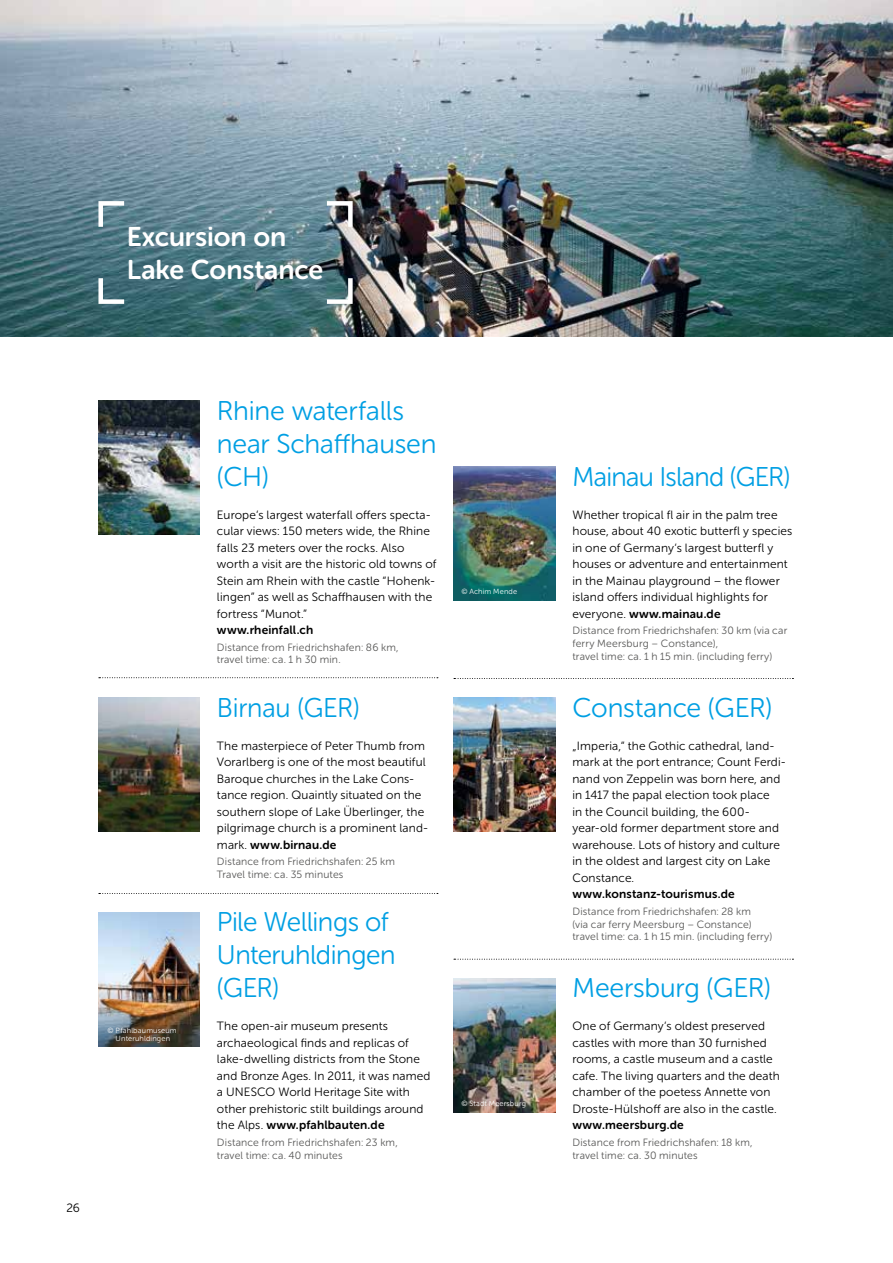
<style>
.page{position:relative;width:893px;height:1263px;background:#fff}
.page>*{position:absolute;margin:0;border:0;box-sizing:border-box;transform-origin:0 0}
.t1{font:27px/33px "Museo Sans Rounded 300";letter-spacing:-.01em;color:#009fe3}
.t2{font:27px/33px "Museo Sans Rounded 700";letter-spacing:-.005em;color:#fff}
.t3{font:12px/16.5px "Museo Sans Rounded 300";letter-spacing:.01em;color:#000}
.t4{font:12px "Museo Sans Rounded 700";letter-spacing:.015em;color:#000}
.t5{font:10.5px/12.6px "Museo Sans Rounded 300";letter-spacing:.015em;color:#575756}
.t6{font:7.5px/8.2px "Museo Sans Rounded 300";letter-spacing:.025em;color:#fff;text-align:center}
.s1{font-family:"Museo Sans Rounded 300"}
</style>
<div class="page">
<img style="left:0;top:0;width:893px;height:337px">
<svg style="left:322px;top:274px;width:33px;height:32px"></svg>
<svg style="left:322px;top:199px;width:33px;height:32px"></svg>
<svg style="left:96px;top:274px;width:33px;height:32px"></svg>
<svg style="left:96px;top:199px;width:33px;height:32px"></svg>
<img style="left:454px;top:697px;width:101px;height:135px">
<img style="left:98px;top:400px;width:102px;height:135px">
<img style="left:98px;top:697px;width:102px;height:135px">
<svg style="left:99px;top:893px;width:339px;height:1px"></svg>
<svg style="left:99px;top:677px;width:339px;height:1px"></svg>
<svg style="left:454px;top:678px;width:339px;height:1px"></svg>
<svg style="left:454px;top:959px;width:339px;height:1px"></svg>
<img style="left:98px;top:913px;width:102px;height:134px">
<img style="left:454px;top:466px;width:101px;height:135px">
<img style="left:454px;top:978px;width:101px;height:134px">
<h1 class="t2" style="left:127px;top:220px;width:198px">Excursion on<br>Lake Constance</h1>
<p class="t6" style="left:108px;top:1026px;width:71px">© Pfahlbaumuseum<br>Unteruhldingen</p>
<p class="t3" style="left:66px;top:1200px;width:15px">26</p>
<h1 class="t1" style="left:217px;top:394px;width:221px">Rhine waterfalls near Schaffhausen (CH)</h1>
<p class="t3" style="left:217px;top:507px;width:221px">Europe‘s largest waterfall offers specta&shy;cular views: 150 meters wide, the Rhine falls 23 meters over the rocks. Also worth a visit are the historic old towns of Stein am Rhein with the castle “Hohenk&shy;lingen” as well as Schaffhausen with the fortress “Munot.”</p>
<p class="t4" style="left:217px;top:623px;width:98px">www.rheinfall.ch</p>
<p class="t5" style="left:217px;top:641px;width:183px">Distance from Friedrichshafen: 86 km, travel time: ca. 1 h 30 min.</p>
<h1 class="t1" style="left:217px;top:691px;width:144px">Birnau (GER)</h1>
<p class="t3" style="left:217px;top:738px;width:213px">The masterpiece of Peter Thumb from Vorarlberg is one of the most beautiful Baroque churches in the Lake Cons&shy;tance region. Quaintly situated on the southern slope of Lake Überlinger, the pilgrimage church is a prominent land-</p>
<p class="t4" style="left:217px;top:838px;width:121px"><span class="s1">mark.</span> www.birnau.de</p>
<p class="t5" style="left:217px;top:855px;width:180px">Distance from Friedrichshafen: 25 km<br>Travel time: ca. 35 minutes</p>
<h1 class="t1" style="left:217px;top:906px;width:180px">Pile Wellings of<br>Unteruhldingen (GER)</h1>
<p class="t3" style="left:217px;top:1018px;width:215px">The open-air museum presents archaeological finds and replicas of lake-dwelling districts from the Stone and Bronze Ages. In 2011, it was named a UNESCO World Heritage Site with other prehistoric stilt buildings around</p>
<p class="t4" style="left:217px;top:1118px;width:169px"><span class="s1">the Alps.</span> www.pfahlbauten.de</p>
<p class="t5" style="left:217px;top:1136px;width:182px">Distance from Friedrichshafen: 23 km, travel time: ca. 40 minutes</p>
<p class="t6" style="left:461px;top:588px;width:57px">© Achim Mende</p>
<p class="t6" style="left:461px;top:1099px;width:66px">© Stadt Meersburg</p>
<h1 class="t1" style="left:572px;top:460px;width:219px">Mainau Island (GER)</h1>
<p class="t3" style="left:572px;top:507px;width:221px">Whether tropical fl air in the palm tree house, about 40 exotic butterfl y species in one of Germany‘s largest butterfl y houses or adventure and entertainment in the Mainau playground – the flower island offers individual highlights for</p>
<p class="t4" style="left:572px;top:607px;width:150px"><span class="s1">everyone.</span> www.mainau.de</p>
<p class="t5" style="left:572px;top:624px;width:216px">Distance from Friedrichshafen: 30 km (via car ferry Meersburg – Constance),<br>travel time: ca. 1 h 15 min. (including ferry)</p>
<h1 class="t1" style="left:572px;top:691px;width:201px">Constance (GER)</h1>
<p class="t3" style="left:572px;top:738px;width:215px">„Imperia,“ the Gothic cathedral, land&shy;mark at the port entrance; Count Ferdi&shy;nand von Zeppelin was born here, and in 1417 the papal election took place<br>in the Council building, the 600- year-old former department store and warehouse. Lots of history and culture in the oldest and largest city on Lake Constance.</p>
<p class="t4" style="left:572px;top:887px;width:164px">www.konstanz-tourismus.de</p>
<p class="t5" style="left:572px;top:905px;width:201px">Distance from Friedrichshafen: 28 km<br>(via car ferry Meersburg – Constance) travel time: ca. 1 h 15 min. (including ferry)</p>
<h1 class="t1" style="left:572px;top:972px;width:200px">Meersburg (GER)</h1>
<p class="t3" style="left:572px;top:1018px;width:209px">One of Germany‘s oldest preserved castles with more than 30 furnished rooms, a castle museum and a castle cafe. The living quarters and the death chamber of the poetess Annette von Droste-Hülshoff are also in the castle.</p>
<p class="t4" style="left:572px;top:1118px;width:113px">www.meersburg.de</p>
<p class="t5" style="left:572px;top:1136px;width:182px">Distance from Friedrichshafen: 18 km, travel time: ca. 30 minutes</p>
</div>
